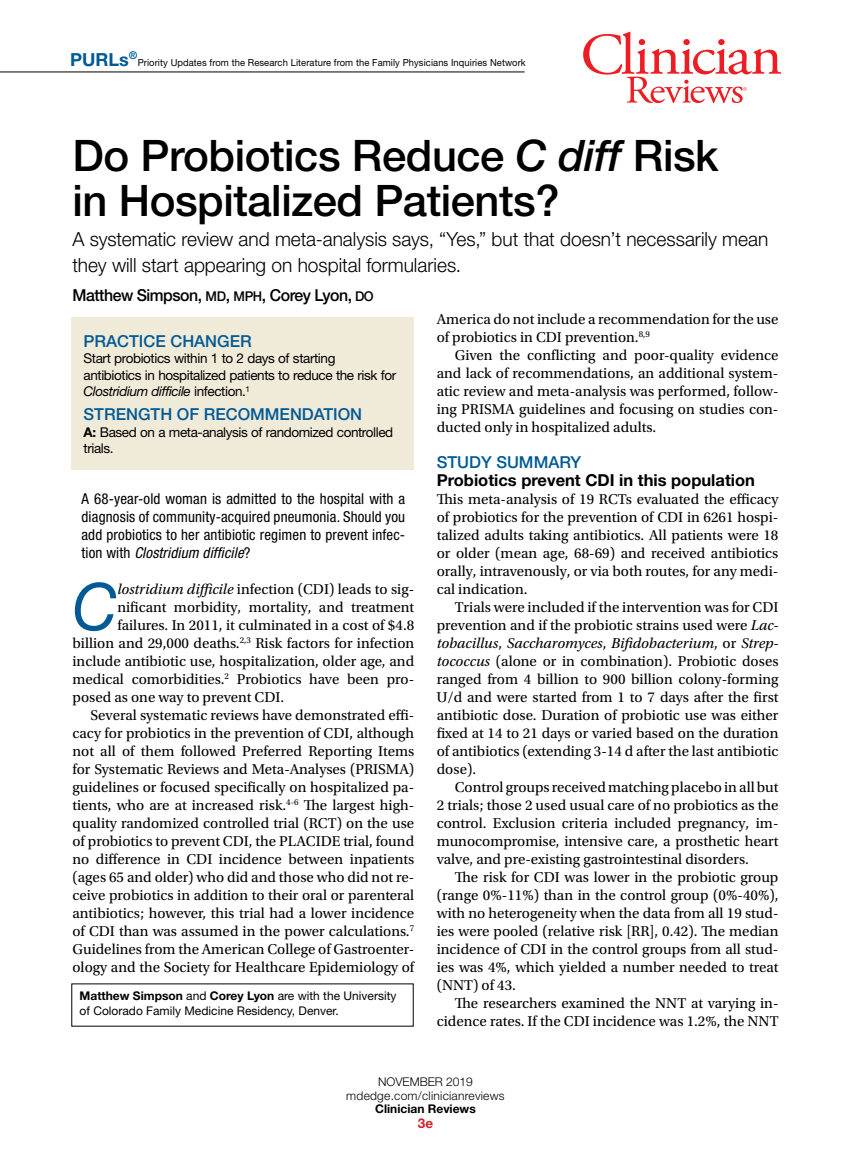
<style>
.page{position:relative;width:851px;height:1161px;background:#fff}
.page>*{position:absolute;margin:0;border:0;box-sizing:border-box;transform-origin:0 0}
.t1{font:italic 65.4px "Helvetica Neue LT Std";color:#005a96;scale:.95 1}
.t2{font:500 43.5px/45px "Helvetica Neue LT Std";letter-spacing:-.01em;color:#000}
.t3{font:300 19.5px/25.5px "Helvetica Neue LT Std";color:#000}
.t4{font:500 16.5px "Helvetica Neue LT Std";color:#005a96}
.t5{font:700 16.5px "Helvetica Neue LT Std";color:#000}
.t6{font:500 16.5px "Helvetica Neue LT Std";letter-spacing:-.03em;color:#000;scale:.96 1}
.t7{font:15px/18px "Utopia Std";color:#000;text-align:justify}
.t8{font:condensed 15px/18px "Helvetica Neue LT Std";letter-spacing:.01em;color:#000;text-align:justify}
.t9{font:13.5px/16.5px "Helvetica Neue LT Std";letter-spacing:-.03em;color:#000}
.t10{font:700 13.5px "Helvetica Neue LT Std";color:#d2232a}
.t11{font:12px/15px "Helvetica Neue LT Std";color:#000}
.t12{font:300 12px/13.5px "Helvetica Neue LT Std";letter-spacing:.02em;color:#000;text-align:center}
.t13{font:700 12px "Helvetica Neue LT Std";color:#000}
.t14{font:500 condensed 10.8px "Helvetica Neue LT Std";color:#005a96}
.t15{font:9.75px "Helvetica Neue LT Std";letter-spacing:.01em;color:#000;scale:.96 1}
.s1{font-weight:700;font-size:18px;color:#005a96}
.s2{font-style:italic}
.s3{font-size:13.5px}
.s4{font-weight:700}
</style>
<div class="page">
<svg style="left:583px;top:32px;width:198px;height:71px"></svg>
<hr style="left:0;top:72px;width:524px;height:1px;background:#000">
<div style="left:72px;top:318px;width:342px;height:152px;background:#f0ead8"></div>
<p class="t14" style="left:129px;top:49px;width:10px">®</p>
<p class="t15" style="left:70px;top:57px;width:476px"><span class="s1">PURLs</span> Priority Updates from the Research Literature from the Family Physicians Inquiries Network</p>
<h2 class="t2" style="left:72px;top:133px;width:647px">Do Probiotics Reduce <span class="s2">C diff</span> Risk in Hospitalized Patients?</h2>
<h3 class="t3" style="left:72px;top:226px;width:697px">A systematic review and meta-analysis says, “Yes,” but that doesn’t necessarily mean they will start appearing on hospital formularies.</h3>
<p class="t6" style="left:72px;top:285px;width:315px">Matthew Simpson, <span class="s3">MD</span>, <span class="s3">MPH</span>, Corey Lyon, <span class="s3">DO</span></p>
<p class="t4" style="left:84px;top:331px;width:170px">PRACTICE CHANGER</p>
<p class="t9" style="left:84px;top:350px;width:314px">Start probiotics within 1 to 2 days of starting antibiotics in hospitalized patients to reduce the risk for<br><span class="s2">Clostridium difficile</span> infection.<sup>1</sup></p>
<p class="t4" style="left:84px;top:404px;width:280px">STRENGTH OF RECOMMENDATION</p>
<p class="t9" style="left:84px;top:423px;width:311px"><span class="s4">A:</span> Based on a meta-analysis of randomized controlled trials.</p>
<p class="t8" style="left:81px;top:490px;width:325px">A 68-year-old woman is admitted to the hospital with a diagnosis of community-acquired pneumonia. Should you add probiotics to her antibiotic regimen to prevent infec&shy;tion with <span class="s2">Clostridium difficile</span>?</p>
<h1 class="t1" style="left:72px;top:567px;width:49px">C</h1>
<p class="t7" style="left:117px;top:580px;width:298px"><span class="s2">lostridium difficile</span> infection (CDI) leads to sig-</p>
<p class="t7" style="left:117px;top:598px;width:298px">nificant morbidity, mortality, and treatment</p>
<p class="t7" style="left:117px;top:616px;width:298px">failures. In 2011, it culminated in a cost of $4.8</p>
<p class="t7" style="left:72px;top:634px;width:343px">billion and 29,000 deaths.<sup>2,3</sup> Risk factors for infection</p>
<p class="t7" style="left:72px;top:652px;width:343px">include antibiotic use, hospitalization, older age, and</p>
<p class="t7" style="left:72px;top:670px;width:343px">medical comorbidities.<sup>2</sup> Probiotics have been pro-</p>
<p class="t7" style="left:72px;top:688px;width:213px">posed as one way to prevent CDI.</p>
<p class="t7" style="left:90px;top:706px;width:325px">Several systematic reviews have demonstrated effi-</p>
<p class="t7" style="left:72px;top:724px;width:343px">cacy for probiotics in the prevention of CDI, although</p>
<p class="t7" style="left:72px;top:742px;width:343px">not all of them followed Preferred Reporting Items</p>
<p class="t7" style="left:72px;top:760px;width:343px">for Systematic Reviews and Meta-Analyses (PRISMA)</p>
<p class="t7" style="left:72px;top:778px;width:343px">guidelines or focused specifically on hospitalized pa-</p>
<p class="t7" style="left:72px;top:796px;width:343px">tients, who are at increased risk.<sup>4-6</sup> The largest high-</p>
<p class="t7" style="left:72px;top:814px;width:343px">quality randomized controlled trial (RCT) on the use</p>
<p class="t7" style="left:72px;top:832px;width:343px">of probiotics to prevent CDI, the PLACIDE trial, found</p>
<p class="t7" style="left:72px;top:850px;width:343px">no difference in CDI incidence between inpatients</p>
<p class="t7" style="left:72px;top:868px;width:343px">(ages 65 and older) who did and those who did not re-</p>
<p class="t7" style="left:72px;top:886px;width:343px">ceive probiotics in addition to their oral or parenteral</p>
<p class="t7" style="left:72px;top:904px;width:343px">antibiotics; however, this trial had a lower incidence</p>
<p class="t7" style="left:72px;top:922px;width:343px">of CDI than was assumed in the power calculations.<sup>7</sup></p>
<p class="t7" style="left:72px;top:940px;width:343px">Guidelines from the American College of Gastroenter-</p>
<p class="t7" style="left:72px;top:958px;width:343px">ology and the Society for Healthcare Epidemiology of</p>
<p class="t11" style="left:80px;top:988px;width:318px"><span class="s4">Matthew Simpson</span> and <span class="s4">Corey Lyon</span> are with the University of Colorado Family Medicine Residency, Denver.</p>
<p class="t7" style="left:436px;top:310px;width:343px">America do not include a recommendation for the use of probiotics in CDI prevention.<sup>8,9</sup></p>
<p class="t7" style="left:436px;top:346px;width:343px;text-indent:18px">Given the conflicting and poor-quality evidence and lack of recommendations, an additional system&shy;atic review and meta-analysis was performed, follow&shy;ing PRISMA guidelines and focusing on studies con&shy;ducted only in hospitalized adults.</p>
<p class="t4" style="left:436px;top:452px;width:146px">STUDY SUMMARY</p>
<p class="t5" style="left:436px;top:470px;width:320px">Probiotics prevent CDI in this population</p>
<p class="t7" style="left:436px;top:490px;width:343px">This meta-analysis of 19 RCTs evaluated the efficacy of probiotics for the prevention of CDI in 6261 hospi&shy;talized adults taking antibiotics. All patients were 18 or older (mean age, 68-69) and received antibiotics orally, intravenously, or via both routes, for any medi&shy;cal indication.</p>
<p class="t7" style="left:436px;top:598px;width:343px;text-indent:18px">Trials were included if the intervention was for CDI prevention and if the probiotic strains used were <span class="s2">Lac&shy;tobacillus</span>, <span class="s2">Saccharomyces</span>, <span class="s2">Bifidobacterium</span>, or <span class="s2">Strep&shy;tococcus</span> (alone or in combination). Probiotic doses ranged from 4 billion to 900 billion colony-forming U/d and were started from 1 to 7 days after the first antibiotic dose. Duration of probiotic use was either fixed at 14 to 21 days or varied based on the duration of antibiotics (extending 3-14 d after the last antibiotic dose).</p>
<p class="t7" style="left:437px;top:778px;width:343px;text-indent:18px">Control groups received matching placebo in all but 2 trials; those 2 used usual care of no probiotics as the control. Exclusion criteria included pregnancy, im&shy;munocompromise, intensive care, a prosthetic heart valve, and pre-existing gastrointestinal disorders.</p>
<p class="t7" style="left:437px;top:868px;width:343px;text-indent:18px">The risk for CDI was lower in the probiotic group (range 0%-11%) than in the control group (0%-40%), with no heterogeneity when the data from all 19 stud&shy;ies were pooled (relative risk [RR], 0.42). The median incidence of CDI in the control groups from all stud&shy;ies was 4%, which yielded a number needed to treat (NNT) of 43.</p>
<p class="t7" style="left:437px;top:994px;width:343px;text-align:right">The researchers examined the NNT at varying in&shy;cidence rates. If the CDI incidence was 1.2%, the NNT</p>
<p class="t12" style="left:346px;top:1075px;width:160px">NOVEMBER 2019 mdedge.com/clinicianreviews</p>
<p class="t13" style="left:375px;top:1101px;width:102px">Clinician Reviews</p>
<p class="t10" style="left:418px;top:1115px;width:17px">3e</p>
</div>
